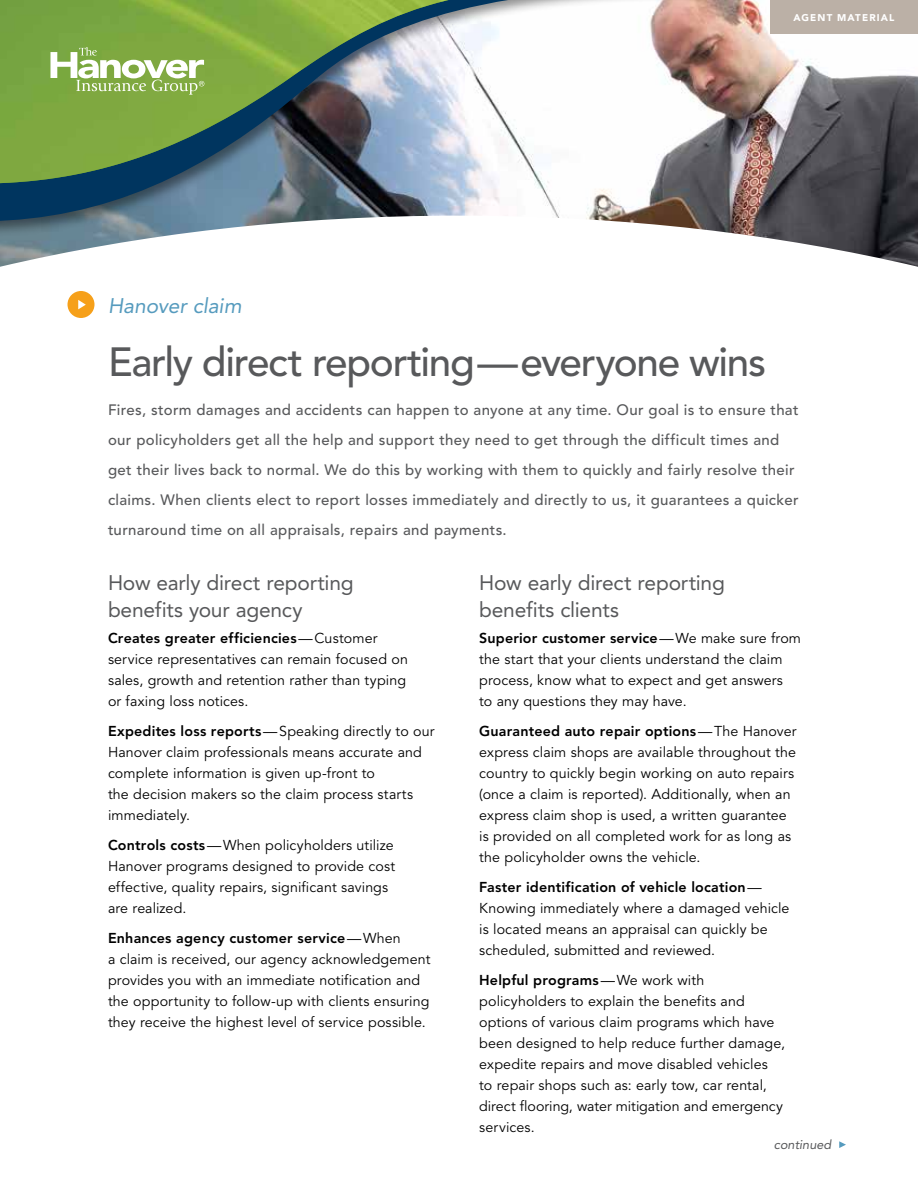
<style>
.page{position:relative;width:918px;height:1188px;background:#fff}
.page>*{position:absolute;margin:0;border:0;box-sizing:border-box;transform-origin:0 0}
.t1{font:500 40.5px "Avenir LT Std";letter-spacing:-.035em;color:#58595b}
.t2{font:21px/27px "Avenir LT Std";letter-spacing:-.01em;color:#58595b}
.t3{font:italic 21px "Avenir LT Std";color:#569bbe}
.t4{font:500 15px/30px "Avenir LT Std";letter-spacing:.02em;color:#58595b}
.t5{font:14.25px/21px "Avenir LT Std";letter-spacing:.005em;color:#000}
.t6{font:italic 12.75px "Avenir LT Std";color:#58595b}
.t7{font:900 9.75px "Avenir LT Std";letter-spacing:.12em;color:#fff}
.s1{font-weight:800}
</style>
<div class="page">
<img style="left:0;top:0;width:918px;height:267px">
<svg style="left:839px;top:1141px;width:7px;height:7px"></svg>
<div style="left:0;top:0;width:752px;height:237px;background:#000;opacity:.45"></div>
<img style="left:0;top:0;width:738px;height:221px">
<svg style="left:0;top:0;width:595px;height:184px"></svg>
<img style="left:0;top:0;width:449px;height:183px">
<svg style="left:50px;top:47px;width:154px;height:48px"></svg>
<div style="left:68px;top:291px;width:26px;height:27px;background:#f6a01a;border-radius:50%"></div>
<svg style="left:78px;top:300px;width:8px;height:9px"></svg>
<div style="left:770px;top:0;width:148px;height:34px;background:#bbb0a6"></div>
<p class="t7" style="left:793px;top:11px;width:103px">AGENT MATERIAL</p>
<h2 class="t3" style="left:108px;top:293px;width:135px">Hanover claim</h2>
<h1 class="t1" style="left:108px;top:338px;width:660px">Early direct reporting—everyone wins</h1>
<p class="t4" style="left:108px;top:395px;width:692px">Fires, storm damages and accidents can happen to anyone at any time. Our goal is to ensure that our policyholders get all the help and support they need to get through the difficult times and get their lives back to normal. We do this by working with them to quickly and fairly resolve their claims. When clients elect to report losses immediately and directly to us, it guarantees a quicker turnaround time on all appraisals, repairs and payments.</p>
<h2 class="t2" style="left:108px;top:570px;width:247px">How early direct reporting benefits your agency</h2>
<p class="t5" style="left:108px;top:628px;width:301px"><span class="s1">Creates greater efficiencies</span>—Customer service representatives can remain focused on sales, growth and retention rather than typing or faxing loss notices.</p>
<p class="t5" style="left:108px;top:721px;width:328px"><span class="s1">Expedites loss reports</span>—Speaking directly to our Hanover claim professionals means accurate and complete information is given up-front to<br>the decision makers so the claim process starts immediately.</p>
<p class="t5" style="left:108px;top:835px;width:289px"><span class="s1">Controls costs</span>—When policyholders utilize Hanover programs designed to provide cost effective, quality repairs, significant savings are realized.</p>
<p class="t5" style="left:108px;top:928px;width:324px"><span class="s1">Enhances agency customer service</span>—When<br>a claim is received, our agency acknowledgement provides you with an immediate notification and the opportunity to follow-up with clients ensuring they receive the highest level of service possible.</p>
<h2 class="t2" style="left:479px;top:570px;width:247px">How early direct reporting benefits clients</h2>
<p class="t5" style="left:479px;top:628px;width:323px"><span class="s1">Superior customer service</span>—We make sure from the start that your clients understand the claim process, know what to expect and get answers<br>to any questions they may have.</p>
<p class="t5" style="left:479px;top:721px;width:319px"><span class="s1">Guaranteed auto repair options</span>—The Hanover express claim shops are available throughout the country to quickly begin working on auto repairs (once a claim is reported). Additionally, when an express claim shop is used, a written guarantee is provided on all completed work for as long as the policyholder owns the vehicle.</p>
<p class="t5" style="left:479px;top:877px;width:312px"><span class="s1">Faster identification of vehicle location</span>— Knowing immediately where a damaged vehicle is located means an appraisal can quickly be scheduled, submitted and reviewed.</p>
<p class="t5" style="left:479px;top:970px;width:307px"><span class="s1">Helpful programs</span>—We work with policyholders to explain the benefits and options of various claim programs which have been designed to help reduce further damage, expedite repairs and move disabled vehicles<br>to repair shops such as: early tow, car rental, direct flooring, water mitigation and emergency services.</p>
<p class="t6" style="left:774px;top:1137px;width:59px">continued</p>
</div>
